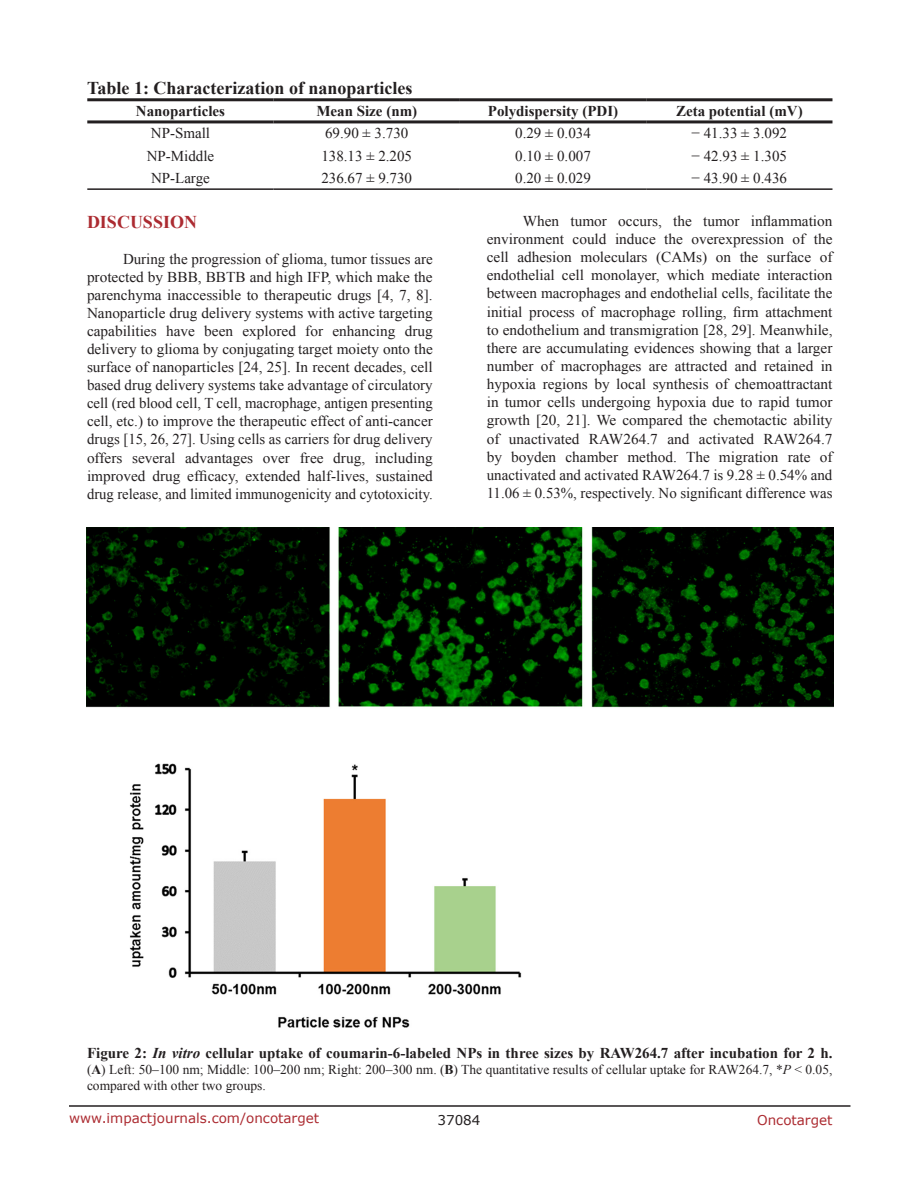
<style>
.page{position:relative;width:918px;height:1188px;background:#fff}
.page>*{position:absolute;margin:0;border:0;box-sizing:border-box;transform-origin:0 0}
.t1{font:700 18px "Times New Roman";color:#231f20}
.t2{font:700 18px "Times New Roman";color:#ac2b31}
.t3{font:15px/18.1px "Times New Roman";color:#231f20;text-align:justify}
.t4{font:700 15px "Times New Roman";color:#231f20}
.t5{font:13.5px/16.2px "Times New Roman";color:#231f20}
.t6{font:13.5px "Verdana";color:#ac2b31}
.t7{font:13.5px "Verdana";color:#231f20}
.s1{font-style:italic}
.s2{font-weight:700}
</style>
<div class="page">
<hr style="left:69px;top:1105px;width:781px;height:2px;background:#231f20">
<img style="left:86px;top:527px;width:747px;height:501px">
<hr style="left:87px;top:98px;width:187px;height:3px;background:#231f20">
<hr style="left:274px;top:98px;width:186px;height:3px;background:#231f20">
<hr style="left:460px;top:98px;width:186px;height:3px;background:#231f20">
<hr style="left:646px;top:98px;width:186px;height:3px;background:#231f20">
<hr style="left:87px;top:188px;width:187px;height:2px;background:#231f20">
<hr style="left:274px;top:188px;width:186px;height:2px;background:#231f20">
<hr style="left:460px;top:188px;width:186px;height:2px;background:#231f20">
<hr style="left:646px;top:188px;width:186px;height:2px;background:#231f20">
<hr style="left:87px;top:120px;width:187px;height:3px;background:#231f20">
<hr style="left:274px;top:120px;width:186px;height:3px;background:#231f20">
<hr style="left:460px;top:120px;width:186px;height:3px;background:#231f20">
<hr style="left:646px;top:120px;width:186px;height:3px;background:#231f20">
<p class="t1" style="left:87px;top:75px;width:327px">Table 1: Characterization of nanoparticles</p>
<p class="t4" style="left:136px;top:101px;width:91px">Nanoparticles</p>
<p class="t4" style="left:316px;top:101px;width:102px">Mean Size (nm)</p>
<p class="t4" style="left:488px;top:101px;width:132px">Polydispersity (PDI)</p>
<p class="t4" style="left:676px;top:101px;width:128px">Zeta potential (mV)</p>
<p class="t3" style="left:151px;top:124px;width:61px">NP-Small</p>
<p class="t3" style="left:325px;top:124px;width:85px">69.90 ± 3.730</p>
<p class="t3" style="left:515px;top:124px;width:77px">0.29 ± 0.034</p>
<p class="t3" style="left:692px;top:124px;width:97px">− 41.33 ± 3.092</p>
<p class="t3" style="left:147px;top:146px;width:69px">NP-Middle</p>
<p class="t3" style="left:321px;top:146px;width:92px">138.13 ± 2.205</p>
<p class="t3" style="left:515px;top:146px;width:77px">0.10 ± 0.007</p>
<p class="t3" style="left:692px;top:146px;width:97px">− 42.93 ± 1.305</p>
<p class="t3" style="left:151px;top:169px;width:60px">NP-Large</p>
<p class="t3" style="left:321px;top:169px;width:92px">236.67 ± 9.730</p>
<p class="t3" style="left:515px;top:169px;width:77px">0.20 ± 0.029</p>
<p class="t3" style="left:692px;top:169px;width:97px">− 43.90 ± 0.436</p>
<p class="t2" style="left:87px;top:209px;width:112px">DISCUSSION</p>
<p class="t3" style="left:87px;top:249px;width:347px;text-indent:36px">During the progression of glioma, tumor tissues are protected by BBB, BBTB and high IFP, which make the parenchyma inaccessible to therapeutic drugs [4, 7, 8].<br>Nanoparticle drug delivery systems with active targeting capabilities have been explored for enhancing drug delivery to glioma by conjugating target moiety onto the surface of nanoparticles [24, 25]. In recent decades, cell based drug delivery systems take advantage of circulatory cell (red blood cell, T cell, macrophage, antigen presenting cell, etc.) to improve the therapeutic effect of anti-cancer drugs [15, 26, 27]. Using cells as carriers for drug delivery offers several advantages over free drug, including improved drug efficacy, extended half-lives, sustained drug release, and limited immunogenicity and cytotoxicity.</p>
<p class="t3" style="left:487px;top:211px;width:347px;text-indent:36px">When tumor occurs, the tumor inflammation environment could induce the overexpression of the cell adhesion moleculars (CAMs) on the surface of endothelial cell monolayer, which mediate interaction between macrophages and endothelial cells, facilitate the initial process of macrophage rolling, firm attachment to endothelium and transmigration [28, 29]. Meanwhile, there are accumulating evidences showing that a larger number of macrophages are attracted and retained in hypoxia regions by local synthesis of chemoattractant in tumor cells undergoing hypoxia due to rapid tumor growth [20, 21]. We compared the chemotactic ability of unactivated RAW264.7 and activated RAW264.7 by boyden chamber method. The migration rate of unactivated and activated RAW264.7 is 9.28 ± 0.54% and 11.06 ± 0.53%, respectively. No significant difference was</p>
<p class="t4" style="left:87px;top:1043px;width:747px">Figure 2: <span class="s1">In vitro</span> cellular uptake of coumarin-6-labeled NPs in three sizes by RAW264.7 after incubation for 2 h.</p>
<p class="t5" style="left:87px;top:1061px;width:747px">(<span class="s2">A</span>) Left: 50–100 nm; Middle: 100–200 nm; Right: 200–300 nm. (<span class="s2">B</span>) The quantitative results of cellular uptake for RAW264.7, *<span class="s1">P</span> &lt; 0.05, compared with other two groups.</p>
<p class="t6" style="left:69px;top:1109px;width:252px">www.impactjournals.com/oncotarget</p>
<p class="t7" style="left:438px;top:1111px;width:44px">37084</p>
<p class="t6" style="left:757px;top:1111px;width:77px">Oncotarget</p>
</div>
